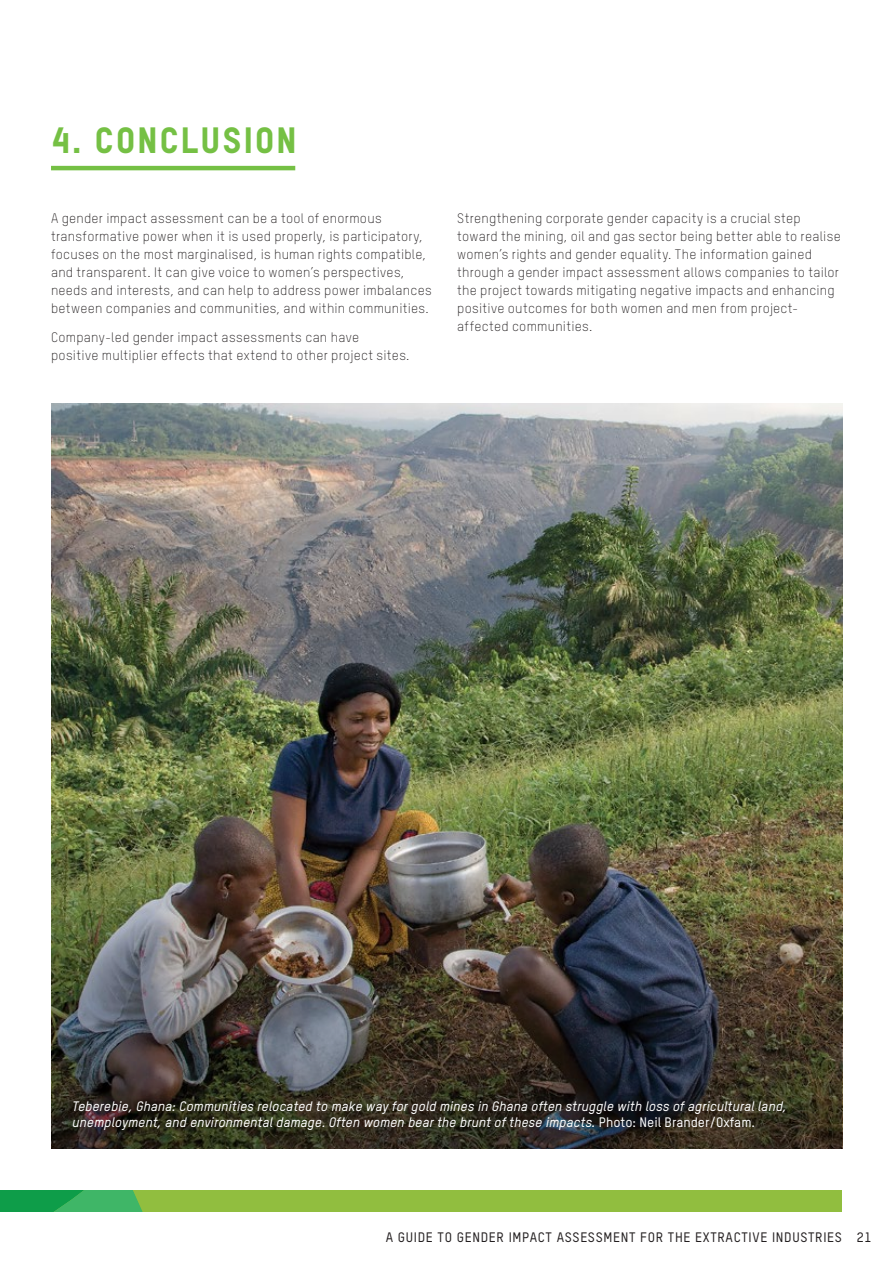
<style>
.page{position:relative;width:893px;height:1263px;background:#fff}
.page>*{position:absolute;margin:0;border:0;box-sizing:border-box;transform-origin:0 0}
.t1{font:36px "Oxfam TSTARPRO Headline";letter-spacing:.05em;color:#75c044}
.t2{font:300 13.5px/18px "Oxfam TSTARPRO";letter-spacing:.015em;color:#231f20}
.t3{font:italic 500 13.5px/16.2px "Oxfam TSTARPRO";color:#fff}
.t4{font:500 13.5px "Oxfam TSTARPRO";letter-spacing:.05em;color:#231f20}
.s1{font-style:normal}
</style>
<div class="page">
<svg style="left:0;top:1191px;width:842px;height:21px;background:#7fba43"></svg>
<hr style="left:51px;top:166px;width:244px;height:4px;background:#75c044">
<img style="left:51px;top:404px;width:791px;height:380px">
<img style="left:51px;top:784px;width:791px;height:364px">
<h1 class="t1" style="left:51px;top:118px;width:248px">4. CONCLUSION</h1>
<p class="t2" style="left:51px;top:209px;width:382px">A gender impact assessment can be a tool of enormous transformative power when it is used properly, is participatory, focuses on the most marginalised, is human rights compatible, and transparent. It can give voice to women’s perspectives, needs and interests, and can help to address power imbalances between companies and communities, and within communities.</p>
<p class="t2" style="left:51px;top:328px;width:360px">Company-led gender impact assessments can have positive multiplier effects that extend to other project sites.</p>
<p class="t2" style="left:457px;top:209px;width:385px">Strengthening corporate gender capacity is a crucial step toward the mining, oil and gas sector being better able to realise women’s rights and gender equality. The information gained through a gender impact assessment allows companies to tailor the project towards mitigating negative impacts and enhancing positive outcomes for both women and men from project&shy;affected communities.</p>
<p class="t3" style="left:72px;top:1098px;width:716px">Teberebie, Ghana: Communities relocated to make way for gold mines in Ghana often struggle with loss of agricultural land, unemployment, and environmental damage. Often women bear the brunt of these impacts. <span class="s1">Photo: Neil Brander/Oxfam.</span></p>
<p class="t4" style="left:386px;top:1229px;width:487px">A GUIDE TO GENDER IMPACT ASSESSMENT FOR THE EXTRACTIVE INDUSTRIES 21</p>
</div>
